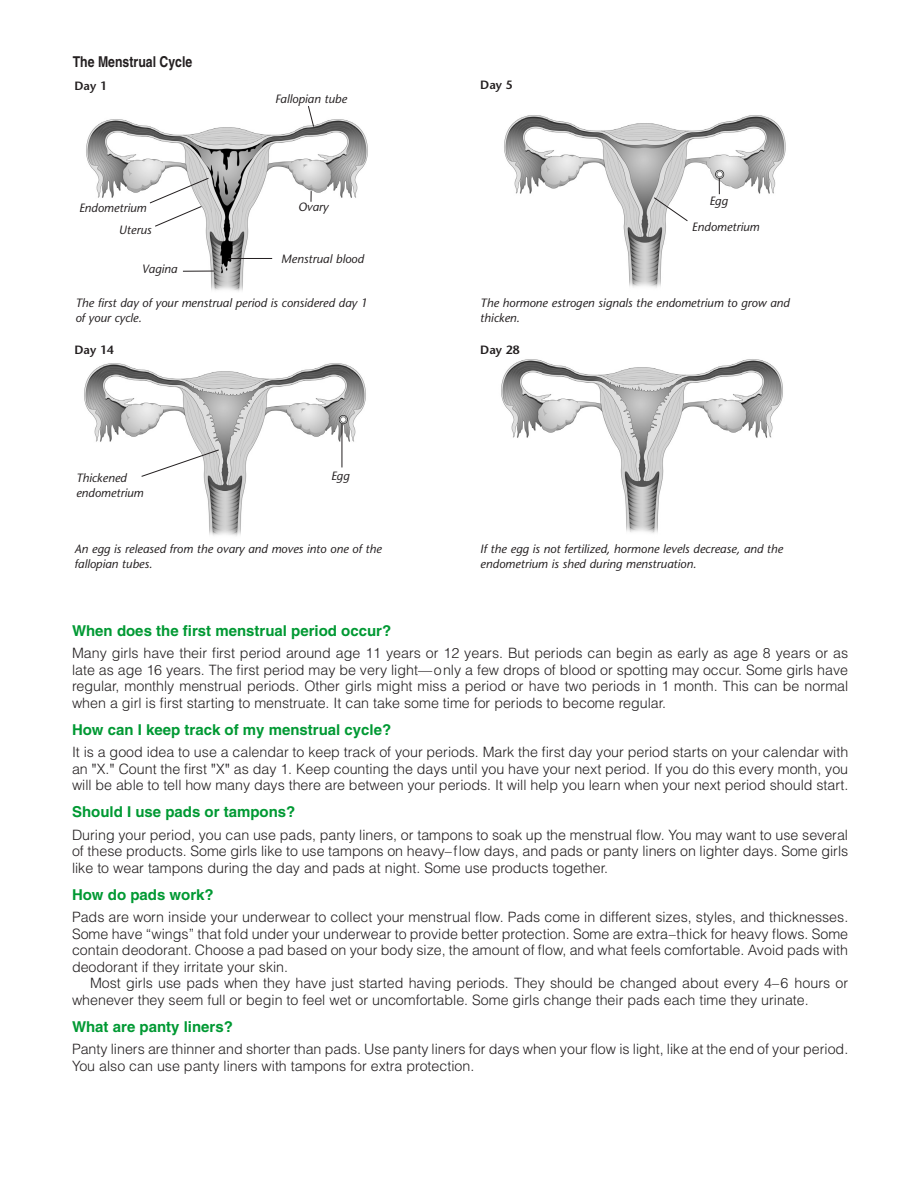
<style>
.page{position:relative;width:918px;height:1188px;background:#fff}
.page>*{position:absolute;margin:0;border:0;box-sizing:border-box;transform-origin:0 0}
.t1{font:700 15px "Helvetica";color:#093}
.t2{font:700 condensed 15px "Helvetica";color:#231f20}
.t3{font:300 14.25px/16.5px "Helvetica";color:#231f20;text-align:justify}
.t4{font:italic 12px/15px "Stone Sans";color:#231f20}
.t5{font:600 12px "Stone Sans";color:#231f20}
.s1{font-family:"Stone Sans";font-weight:400}
</style>
<div class="page">
<img style="left:501px;top:359px;width:282px;height:174px">
<img style="left:84px;top:363px;width:282px;height:173px">
<svg style="left:141px;top:449px;width:78px;height:28px"></svg>
<hr style="left:342px;top:424px;width:1px;height:43px;background:#231f20">
<img style="left:86px;top:119px;width:282px;height:173px">
<svg style="left:149px;top:178px;width:60px;height:49px"></svg>
<svg style="left:308px;top:106px;width:6px;height:21px"></svg>
<hr style="left:229px;top:258px;width:43px;height:1px;background:#231f20">
<hr style="left:183px;top:271px;width:31px;height:1px;background:#231f20">
<img style="left:504px;top:115px;width:282px;height:173px">
<svg style="left:654px;top:197px;width:34px;height:24px"></svg>
<svg style="left:719px;top:179px;width:1px;height:15px"></svg>
<p class="t2" style="left:73px;top:53px;width:121px">The Menstrual Cycle</p>
<p class="t5" style="left:75px;top:78px;width:34px">Day 1</p>
<p class="t5" style="left:480px;top:78px;width:34px">Day 5</p>
<p class="t4" style="left:275px;top:92px;width:73px">Fallopian tube</p>
<p class="t4" style="left:119px;top:197px;width:34px;line-height:22.2px;text-indent:-40px">Endometrium<br>Uterus</p>
<p class="t4" style="left:142px;top:262px;width:37px">Vagina</p>
<p class="t4" style="left:298px;top:199px;width:32px">Ovary</p>
<p class="t4" style="left:281px;top:251px;width:84px">Menstrual blood</p>
<p class="t4" style="left:692px;top:188px;width:69px;line-height:26.4px;text-indent:17px">Egg<br>Endometrium</p>
<p class="t4" style="left:75px;top:295px;width:294px">The first day of your menstrual period is considered day 1 of your cycle.</p>
<p class="t4" style="left:480px;top:295px;width:311px">The hormone estrogen signals the endometrium to grow and thicken.</p>
<p class="t5" style="left:75px;top:343px;width:41px">Day 14</p>
<p class="t5" style="left:480px;top:343px;width:41px">Day 28</p>
<p class="t4" style="left:76px;top:471px;width:69px">Thickened endometrium</p>
<p class="t4" style="left:331px;top:468px;width:20px">Egg</p>
<p class="t4" style="left:75px;top:541px;width:309px">An egg is released from the ovary and moves into one of the fallopian tubes.</p>
<p class="t4" style="left:480px;top:541px;width:304px">If the egg is not fertilized, hormone levels decrease, and the endometrium is shed during menstruation.</p>
<p class="t1" style="left:72px;top:622px;width:321px">When does the first menstrual period occur?</p>
<p class="t3" style="left:72px;top:645px;width:778px">Many girls have their first period around age 11 years or 12 years. But periods can begin as early as age 8 years or as late as age 16 years. The first period may be very light—only a few drops of blood or spotting may occur. Some girls have regular, monthly menstrual periods. Other girls might miss a period or have two periods in 1 month. This can be normal when a girl is first starting to menstruate. It can take some time for periods to become regular.</p>
<p class="t1" style="left:72px;top:721px;width:321px">How can I keep track of my menstrual cycle?</p>
<p class="t3" style="left:72px;top:744px;width:778px">It is a good idea to use a calendar to keep track of your periods. Mark the first day your period starts on your calendar with an <span class="s1">"</span>X.<span class="s1">"</span> Count the first <span class="s1">"</span>X<span class="s1">"</span> as day 1. Keep counting the days until you have your next period. If you do this every month, you will be able to tell how many days there are between your periods. It will help you learn when your next period should start.</p>
<p class="t1" style="left:72px;top:803px;width:225px">Should I use pads or tampons?</p>
<p class="t3" style="left:72px;top:826px;width:778px">During your period, you can use pads, panty liners, or tampons to soak up the menstrual flow. You may want to use several of these products. Some girls like to use tampons on heavy–flow days, and pads or panty liners on lighter days. Some girls like to wear tampons during the day and pads at night. Some use products together.</p>
<p class="t1" style="left:72px;top:886px;width:143px">How do pads work?</p>
<p class="t3" style="left:72px;top:909px;width:778px">Pads are worn inside your underwear to collect your menstrual flow. Pads come in different sizes, styles, and thicknesses.<br>Some have “wings” that fold under your underwear to provide better protection. Some are extra–thick for heavy flows. Some contain deodorant. Choose a pad based on your body size, the amount of flow, and what feels comfortable. Avoid pads with deodorant if they irritate your skin.</p>
<p class="t3" style="left:72px;top:975px;width:778px;text-indent:18px">Most girls use pads when they have just started having periods. They should be changed about every 4–6 hours or whenever they seem full or begin to feel wet or uncomfortable. Some girls change their pads each time they urinate.</p>
<p class="t1" style="left:72px;top:1018px;width:162px">What are panty liners?</p>
<p class="t3" style="left:72px;top:1041px;width:778px">Panty liners are thinner and shorter than pads. Use panty liners for days when your flow is light, like at the end of your period.<br>You also can use panty liners with tampons for extra protection.</p>
</div>
